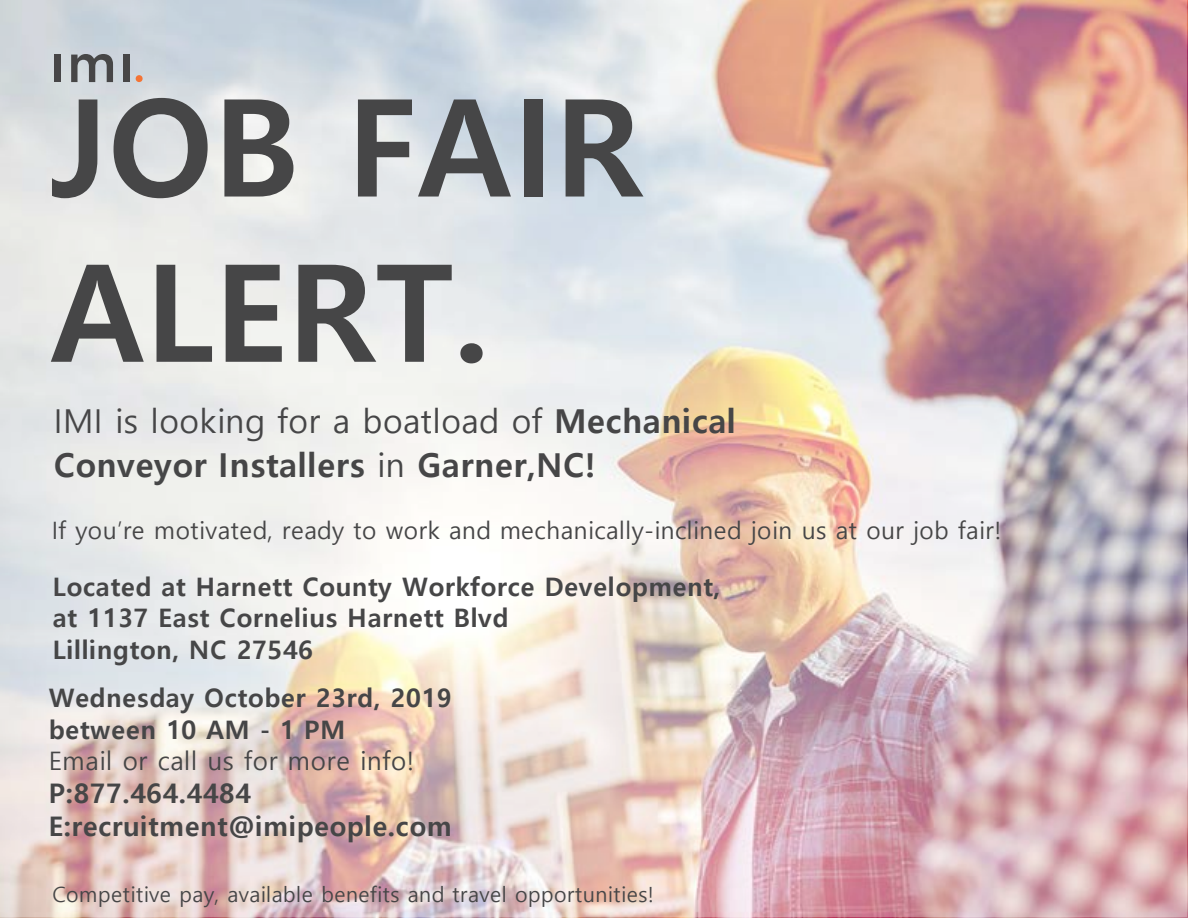
<style>
.page{position:relative;width:1188px;height:918px;background:#fff}
.page>*{position:absolute;margin:0;border:0;box-sizing:border-box;transform-origin:0 0}
.t1{font:700 135px/165.3px "Malgun Gothic";color:#464647}
.t2{font:700 33px/44px "Malgun Gothic";letter-spacing:.02em;color:#464647}
.t3{font:700 27px/33.5px "Malgun Gothic";letter-spacing:.02em;color:#464647}
.t4{font:700 25.5px/31.5px "Malgun Gothic";letter-spacing:.025em;color:#464647}
.t5{font:25.5px "Malgun Gothic";letter-spacing:.025em;color:#464647}
.t6{font:24px "Malgun Gothic";letter-spacing:.02em;color:#464647}
.t7{font:21px "Malgun Gothic";letter-spacing:.02em;color:#464647}
.s1{font-weight:400}
</style>
<div class="page">
<img style="left:1px;top:1px;width:1186px;height:916px">
<div style="left:54px;top:55px;width:6px;height:27px;background:#474647"></div>
<svg style="left:71px;top:54px;width:42px;height:28px"></svg>
<div style="left:124px;top:55px;width:6px;height:27px;background:#474647"></div>
<svg style="left:136px;top:75px;width:7px;height:7px"></svg>
<h1 class="t1" style="left:50px;top:66px;width:594px">JOB FAIR<br>ALERT.</h1>
<p class="t2" style="left:54px;top:399px;width:684px"><span class="s1">IMI is looking for a boatload of</span> Mechanical<br>Conveyor Installers <span class="s1">in</span> Garner,NC!</p>
<p class="t6" style="left:52px;top:516px;width:951px">If you’re motivated, ready to work and mechanically-inclined join us at our job fair!</p>
<p class="t4" style="left:53px;top:571px;width:669px">Located at Harnett County Workforce Development, at 1137 East Cornelius Harnett Blvd<br>Lillington, NC 27546</p>
<p class="t4" style="left:49px;top:682px;width:404px">Wednesday October 23rd, 2019 between 10 AM - 1 PM</p>
<p class="t5" style="left:49px;top:746px;width:367px">Email or call us for more info!</p>
<p class="t3" style="left:49px;top:777px;width:404px">P:877.464.4484<br>E:recruitment@imipeople.com</p>
<p class="t7" style="left:52px;top:882px;width:603px">Competitive pay, available benefits and travel opportunities!</p>
</div>
